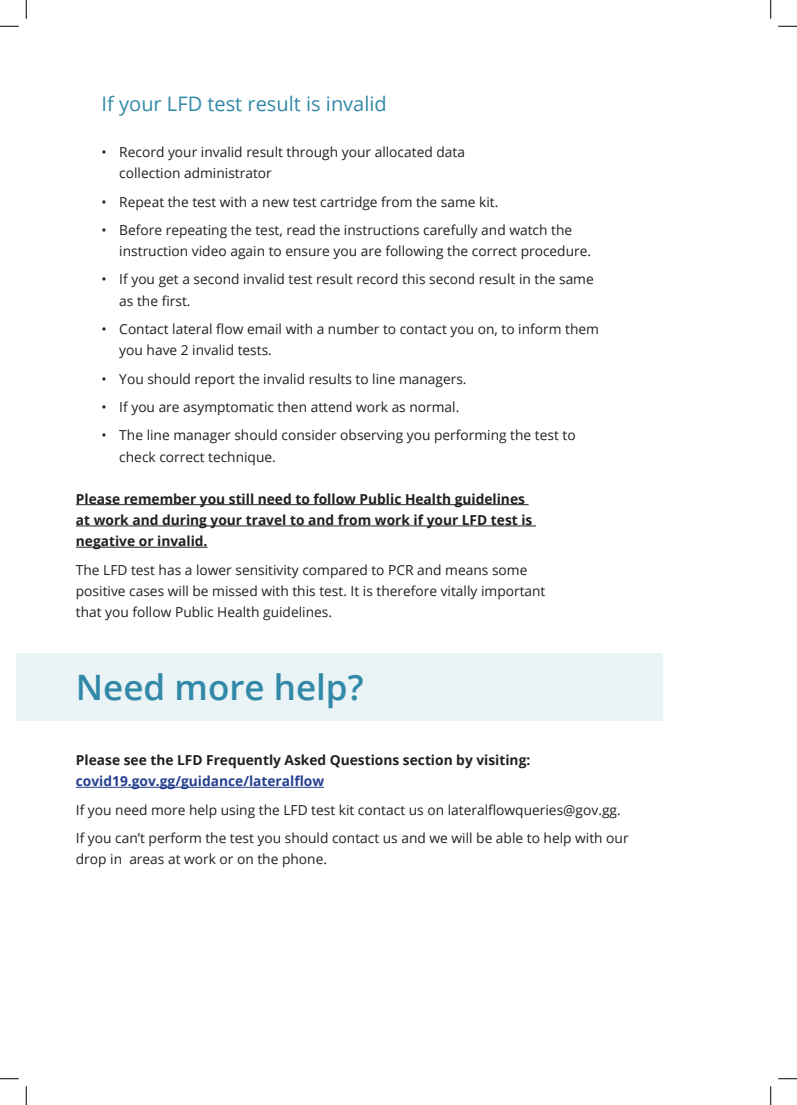
<style>
.page{position:relative;width:797px;height:1105px;background:#fff}
.page>*{position:absolute;margin:0;border:0;box-sizing:border-box;transform-origin:0 0}
.Header_2{font:600 35px "Open Sans";color:#3289a7}
.Header_2-2{font:20px "Open Sans";color:#3289a7}
.Body{font:13.75px/21.2px "Open Sans";color:#231f20}
.Body-2{font:700 13.75px/21.2px "Open Sans";color:#231f20}
.s1{color:#253f8e}
</style>
<div class="page">
<hr style="left:76px;top:504px;width:452px;height:1px;background:#231f20">
<hr style="left:76px;top:526px;width:460px;height:1px;background:#231f20">
<hr style="left:76px;top:547px;width:131px;height:1px;background:#231f20">
<div style="left:16px;top:653px;width:646px;height:68px;background:#eaf3f6"></div>
<hr style="left:76px;top:787px;width:248px;height:1px;background:#253f8e">
<svg style="left:0;top:25px;width:19px;height:2px"></svg>
<svg style="left:778px;top:25px;width:19px;height:2px"></svg>
<svg style="left:0;top:1078px;width:19px;height:1px"></svg>
<svg style="left:778px;top:1078px;width:19px;height:1px"></svg>
<svg style="left:25px;top:0;width:2px;height:19px"></svg>
<svg style="left:25px;top:1086px;width:2px;height:19px"></svg>
<svg style="left:770px;top:0;width:1px;height:19px"></svg>
<svg style="left:770px;top:1086px;width:1px;height:19px"></svg>
<p class="Header_2-2" style="left:102px;top:90px;width:287px">If your LFD test result is invalid</p>
<p class="Body" style="left:119px;top:141px;width:347px;text-indent:-18px">• Record your invalid result through your allocated data collection administrator</p>
<p class="Body" style="left:102px;top:191px;width:398px">• Repeat the test with a new test cartridge from the same kit.</p>
<p class="Body" style="left:119px;top:219px;width:473px;text-indent:-18px">• Before repeating the test, read the instructions carefully and watch the instruction video again to ensure you are following the correct procedure.</p>
<p class="Body" style="left:119px;top:268px;width:476px;text-indent:-18px">• If you get a second invalid test result record this second result in the same as the first.</p>
<p class="Body" style="left:119px;top:318px;width:481px;text-indent:-18px">• Contact lateral flow email with a number to contact you on, to inform them you have 2 invalid tests.</p>
<p class="Body" style="left:102px;top:368px;width:366px">• You should report the invalid results to line managers.</p>
<p class="Body" style="left:102px;top:396px;width:359px">• If you are asymptomatic then attend work as normal.</p>
<p class="Body" style="left:119px;top:424px;width:458px;text-indent:-18px">• The line manager should consider observing you performing the test to check correct technique.</p>
<p class="Body-2" style="left:76px;top:488px;width:458px">Please remember you still need to follow Public Health guidelines at work and during your travel to and from work if your LFD test is negative or invalid.</p>
<p class="Body" style="left:76px;top:558px;width:471px">The LFD test has a lower sensitivity compared to PCR and means some positive cases will be missed with this test. It is therefore vitally important that you follow Public Health guidelines.</p>
<p class="Header_2" style="left:76px;top:663px;width:289px">Need more help?</p>
<p class="Body-2" style="left:76px;top:749px;width:456px">Please see the LFD Frequently Asked Questions section by visiting: <span class="s1">covid19.gov.gg/guidance/lateralflow</span></p>
<p class="Body" style="left:76px;top:799px;width:546px">If you need more help using the LFD test kit contact us on lateralflowqueries@gov.gg.</p>
<p class="Body" style="left:76px;top:827px;width:554px">If you can’t perform the test you should contact us and we will be able to help with our drop in areas at work or on the phone.</p>
</div>
